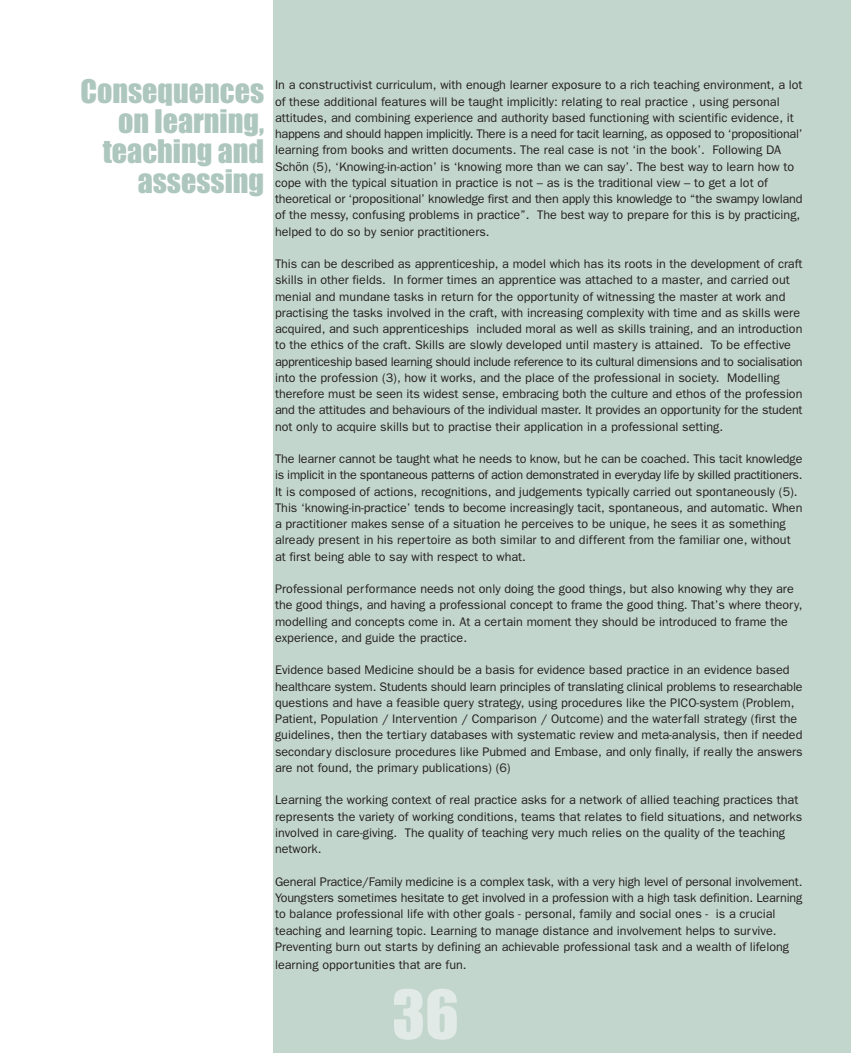
<style>
.page{position:relative;width:851px;height:1053px;background:#fff}
.page>*{position:absolute;margin:0;border:0;box-sizing:border-box;transform-origin:0 0}
.t1{font:62.25px "Impact";color:#e1eae6}
.t2{font:30px/30px "Impact";color:#adc7be;text-align:right}
.t3{font:12.5px/16.2px "Franklin Gothic";color:#231f20}
</style>
<div class="page">
<div style="left:273px;top:0;width:577px;height:1053px;background:#c3d6ce"></div>
<h2 class="t2" style="left:80px;top:79px;width:185px">Consequences on learning, teaching and assessing</h2>
<p class="t3" style="left:275px;top:78px;width:529px">In a constructivist curriculum, with enough learner exposure to a rich teaching environment, a lot of these additional features will be taught implicitly: relating to real practice , using personal attitudes, and combining experience and authority based functioning with scientific evidence, it happens and should happen implicitly. There is a need for tacit learning, as opposed to ‘propositional’ learning from books and written documents. The real case is not ‘in the book’. Following DA Schön (5), ‘Knowing-in-action’ is ‘knowing more than we can say’. The best way to learn how to cope with the typical situation in practice is not – as is the traditional view – to get a lot of theoretical or ‘propositional’ knowledge first and then apply this knowledge to “the swampy lowland of the messy, confusing problems in practice”. The best way to prepare for this is by practicing, helped to do so by senior practitioners.</p>
<p class="t3" style="left:275px;top:257px;width:529px">This can be described as apprenticeship, a model which has its roots in the development of craft skills in other fields. In former times an apprentice was attached to a master, and carried out menial and mundane tasks in return for the opportunity of witnessing the master at work and practising the tasks involved in the craft, with increasing complexity with time and as skills were acquired, and such apprenticeships included moral as well as skills training, and an introduction to the ethics of the craft. Skills are slowly developed until mastery is attained. To be effective apprenticeship based learning should include reference to its cultural dimensions and to socialisation into the profession (3), how it works, and the place of the professional in society. Modelling therefore must be seen its widest sense, embracing both the culture and ethos of the profession and the attitudes and behaviours of the individual master. It provides an opportunity for the student not only to acquire skills but to practise their application in a professional setting.</p>
<p class="t3" style="left:275px;top:452px;width:529px">The learner cannot be taught what he needs to know, but he can be coached. This tacit knowledge is implicit in the spontaneous patterns of action demonstrated in everyday life by skilled practitioners.<br>It is composed of actions, recognitions, and judgements typically carried out spontaneously (5).<br>This ‘knowing-in-practice’ tends to become increasingly tacit, spontaneous, and automatic. When a practitioner makes sense of a situation he perceives to be unique, he sees it as something already present in his repertoire as both similar to and different from the familiar one, without at first being able to say with respect to what.</p>
<p class="t3" style="left:275px;top:582px;width:528px">Professional performance needs not only doing the good things, but also knowing why they are the good things, and having a professional concept to frame the good thing. That’s where theory, modelling and concepts come in. At a certain moment they should be introduced to frame the experience, and guide the practice.</p>
<p class="t3" style="left:275px;top:663px;width:529px">Evidence based Medicine should be a basis for evidence based practice in an evidence based healthcare system. Students should learn principles of translating clinical problems to researchable questions and have a feasible query strategy, using procedures like the PICO-system (Problem, Patient, Population / Intervention / Comparison / Outcome) and the waterfall strategy (first the guidelines, then the tertiary databases with systematic review and meta-analysis, then if needed secondary disclosure procedures like Pubmed and Embase, and only finally, if really the answers are not found, the primary publications) (6)</p>
<p class="t3" style="left:275px;top:793px;width:528px">Learning the working context of real practice asks for a network of allied teaching practices that represents the variety of working conditions, teams that relates to field situations, and networks involved in care-giving. The quality of teaching very much relies on the quality of the teaching network.</p>
<p class="t3" style="left:275px;top:874px;width:529px">General Practice/Family medicine is a complex task, with a very high level of personal involvement.<br>Youngsters sometimes hesitate to get involved in a profession with a high task definition. Learning to balance professional life with other goals - personal, family and social ones - is a crucial teaching and learning topic. Learning to manage distance and involvement helps to survive.<br>Preventing burn out starts by defining an achievable professional task and a wealth of lifelong</p>
<p class="t3" style="left:275px;top:957px;width:193px">learning opportunities that are fun.</p>
<h1 class="t1" style="left:392px;top:994px;width:68px">36</h1>
</div>
